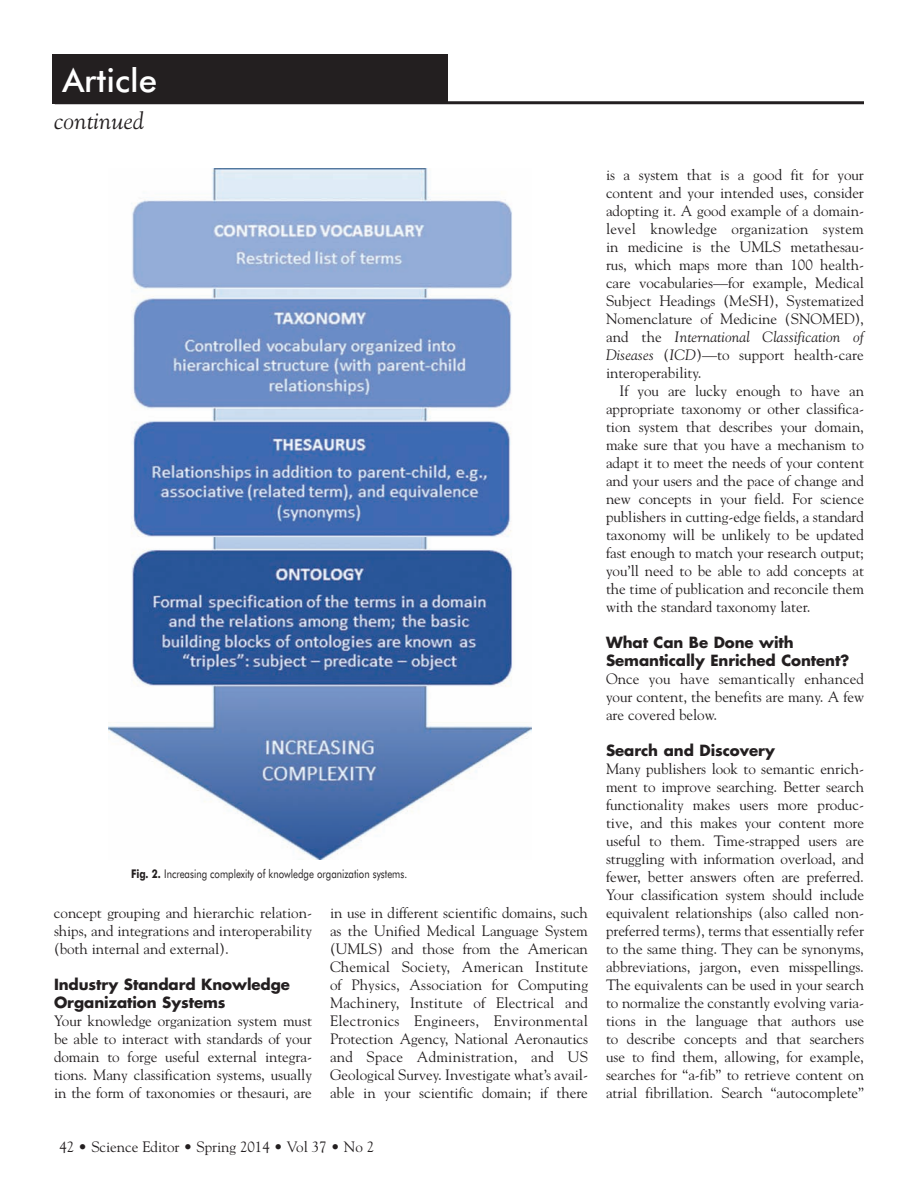
<style>
.page{position:relative;width:918px;height:1188px;background:#fff}
.page>*{position:absolute;margin:0;border:0;box-sizing:border-box;transform-origin:0 0}
.t1{font:500 33px "Futura BT";color:#fff}
.t2{font:italic 24px "Goudy";letter-spacing:.01em;color:#231f20}
.t3{font:15px/18px "Goudy";letter-spacing:-.005em;color:#231f20;text-align:justify}
.t4{font:700 15px/18px "Futura";letter-spacing:-.005em;color:#231f20}
.t5{font:12px "Futura BT";color:#231f20;scale:.8 1}
.s1{font-weight:700}
.s2{font-style:italic}
</style>
<div class="page">
<hr style="left:55px;top:101px;width:809px;height:3px;background:#231f20">
<div style="left:52px;top:54px;width:396px;height:50px;background:#231f20"></div>
<img style="left:109px;top:168px;width:423px;height:692px">
<h1 class="t1" style="left:62px;top:66px;width:96px">Article</h1>
<h2 class="t2" style="left:54px;top:111px;width:91px">continued</h2>
<p class="t5" style="left:131px;top:869px;width:346px"><span class="s1">Fig. 2.</span> Increasing complexity of knowledge organization systems.</p>
<p class="t3" style="left:54px;top:904px;width:260px">concept grouping and hierarchic relation&shy;ships, and integrations and interoperability (both internal and external).</p>
<p class="t4" style="left:54px;top:976px;width:237px">Industry Standard Knowledge<br>Organization Systems</p>
<p class="t3" style="left:54px;top:1012px;width:259px">Your knowledge organization system must be able to interact with standards of your domain to forge useful external integra&shy;tions. Many classification systems, usually in the form of taxonomies or thesauri, are</p>
<p class="t3" style="left:330px;top:904px;width:260px">in use in different scientific domains, such as the Unified Medical Language System (UMLS) and those from the American Chemical Society, American Institute of Physics, Association for Computing Machinery, Institute of Electrical and Electronics Engineers, Environmental Protection Agency, National Aeronautics and Space Administration, and US Geological Survey. Investigate what’s avail&shy;able in your scientific domain; if there</p>
<p class="t3" style="left:59px;top:1138px;width:317px">42 • Science Editor • Spring 2014 • Vol 37 • No 2</p>
<p class="t3" style="left:606px;top:166px;width:260px">is a system that is a good fit for your content and your intended uses, consider adopting it. A good example of a domain&shy;level knowledge organization system in medicine is the UMLS metathesau&shy;rus, which maps more than 100 health&shy;care vocabularies—for example, Medical Subject Headings (MeSH), Systematized Nomenclature of Medicine (SNOMED), and the <span class="s2">International Classification of Diseases</span> (<span class="s2">ICD</span>)—to support health-care interoperability.</p>
<p class="t3" style="left:606px;top:383px;width:260px;text-indent:14px">If you are lucky enough to have an appropriate taxonomy or other classifica&shy;tion system that describes your domain, make sure that you have a mechanism to adapt it to meet the needs of your content and your users and the pace of change and new concepts in your field. For science publishers in cutting-edge fields, a standard taxonomy will be unlikely to be updated fast enough to match your research output; you’ll need to be able to add concepts at the time of publication and reconcile them with the standard taxonomy later.</p>
<p class="t4" style="left:606px;top:634px;width:245px">What Can Be Done with<br>Semantically Enriched Content?</p>
<p class="t3" style="left:606px;top:671px;width:260px">Once you have semantically enhanced your content, the benefits are many. A few are covered below.</p>
<p class="t4" style="left:606px;top:742px;width:170px">Search and Discovery</p>
<p class="t3" style="left:606px;top:761px;width:260px">Many publishers look to semantic enrich&shy;ment to improve searching. Better search functionality makes users more produc&shy;tive, and this makes your content more useful to them. Time-strapped users are struggling with information overload, and fewer, better answers often are preferred.<br>Your classification system should include equivalent relationships (also called non&shy;preferred terms), terms that essentially refer to the same thing. They can be synonyms, abbreviations, jargon, even misspellings.<br>The equivalents can be used in your search to normalize the constantly evolving varia&shy;tions in the language that authors use to describe concepts and that searchers use to find them, allowing, for example, searches for “a-fib” to retrieve content on atrial fibrillation. Search “autocomplete”</p>
</div>
